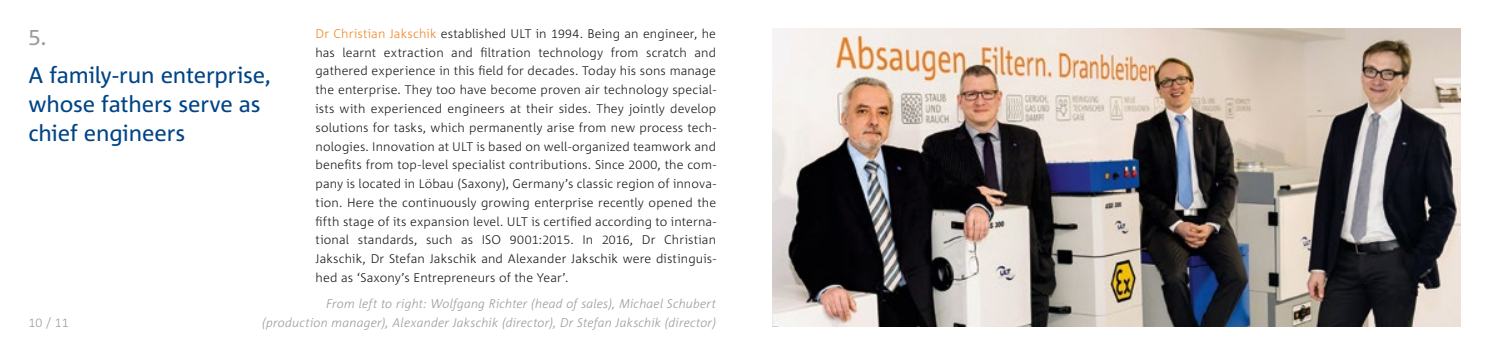
<style>
.page{position:relative;width:1489px;height:355px;background:#fff}
.page>*{position:absolute;margin:0;border:0;box-sizing:border-box;transform-origin:0 0}
.t1{font:22.5px/28.8px "Corpid";letter-spacing:-.005em;color:#004487}
.t2{font:22.5px "Corpid";color:#9c9d9d}
.t3{font:300 12.5px/18.8px "Corpid";letter-spacing:.005em;color:#1a1a18;text-align:justify}
.t4{font:italic 300 12.5px/18.8px "Corpid";letter-spacing:.01em;color:#9c9d9d;text-align:right}
.t5{font:300 12.5px "Corpid";color:#9c9d9d}
.s1{color:#f18624}
</style>
<div class="page">
<img style="left:772px;top:28px;width:688px;height:298px">
<h1 class="t2" style="left:28px;top:24px;width:20px">5.</h1>
<h1 class="t1" style="left:28px;top:60px;width:244px">A family-run enterprise, whose fathers serve as chief engineers</h1>
<p class="t3" style="left:315px;top:24px;width:402px"><span class="s1">Dr Christian Jakschik</span> established ULT in 1994. Being an engineer, he has learnt extraction and filtration technology from scratch and gathered experience in this field for decades. Today his sons manage the enterprise. They too have become proven air technology special&shy;ists with experienced engineers at their sides. They jointly develop solutions for tasks, which permanently arise from new process tech&shy;nologies. Innovation at ULT is based on well-organized teamwork and benefits from top-level specialist contributions. Since 2000, the com&shy;pany is located in Löbau (Saxony), Germany’s classic region of innova&shy;tion. Here the continuously growing enterprise recently opened the fifth stage of its expansion level. ULT is certified according to interna&shy;tional standards, such as ISO 9001:2015. In 2016, Dr Christian Jakschik, Dr Stefan Jakschik and Alexander Jakschik were distinguis&shy;hed as ‘Saxony’s Entrepreneurs of the Year’.</p>
<p class="t5" style="left:28px;top:314px;width:42px">10 / 11</p>
<p class="t4" style="left:262px;top:293px;width:455px">From left to right: Wolfgang Richter (head of sales), Michael Schubert (production manager), Alexander Jakschik (director), Dr Stefan Jakschik (director)</p>
</div>
